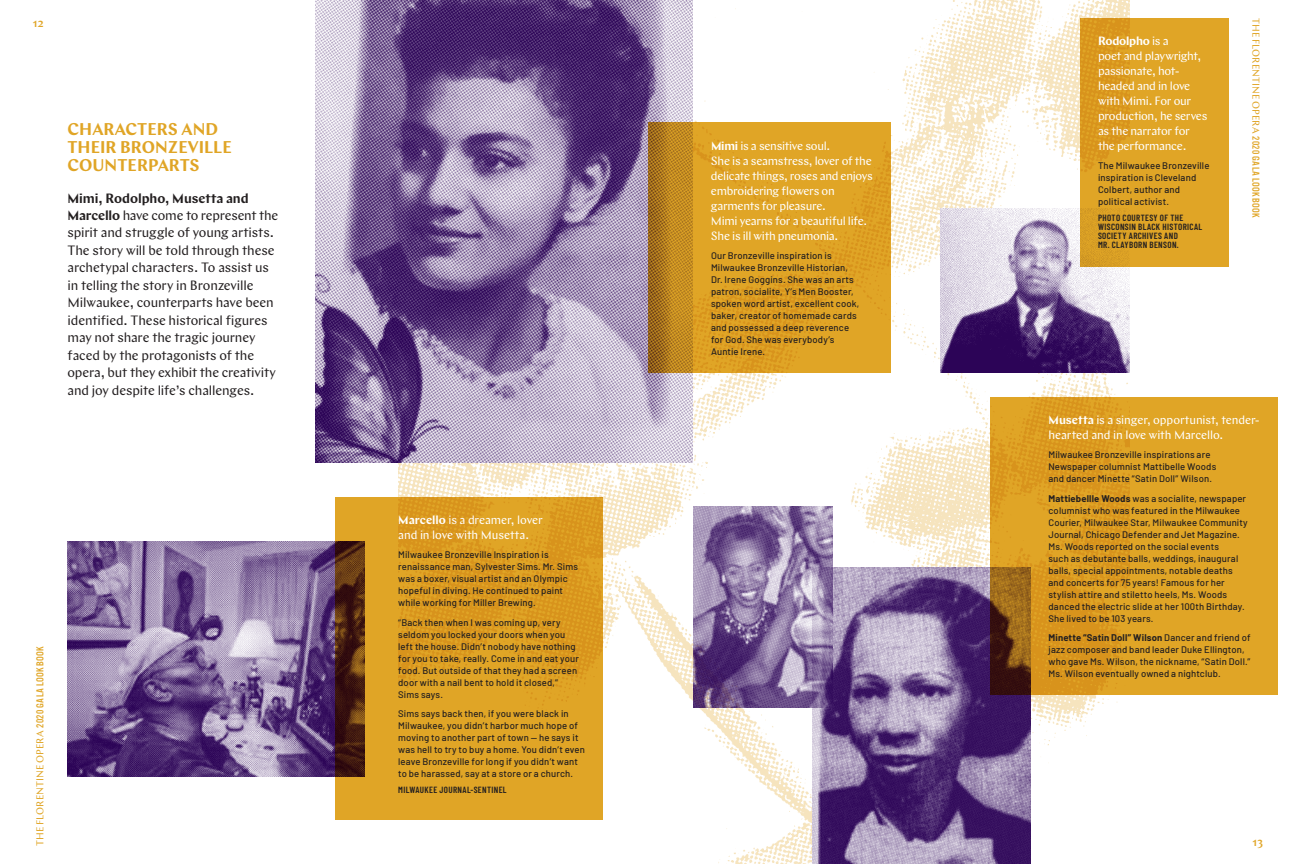
<style>
.page{position:relative;width:1296px;height:864px;background:#fff}
.page>*{position:absolute;margin:0;border:0;box-sizing:border-box;transform-origin:0 0}
.t1{font:600 17px/18px "Chap";color:#e0a526}
.t2{font:13.5px/17.5px "Chap";letter-spacing:-.01em;color:#231f20}
.t3{font:12px/15px "Chap";letter-spacing:-.02em;color:#fff}
.t4{font:500 12px "Chap";color:#e0a526}
.t5{font:10px "Chap";letter-spacing:-.005em;color:#e0a526}
.t6{font:500 9.5px/12px "Barlow";letter-spacing:.015em;color:#231f20}
.t7{font:600 9px/9px "Barlow Condensed";letter-spacing:.04em;color:#231f20}
.s1{font-family:"Alternate Got No 3 D";font-size:10.5px}
.s2{font-weight:600}
.s3{font-weight:700}
</style>
<div class="page">
<img style="left:398px;top:0;width:732px;height:864px">
<img style="left:940px;top:209px;width:190px;height:164px">
<img style="left:68px;top:541px;width:267px;height:235px">
<img style="left:315px;top:0;width:378px;height:462px">
<img style="left:812px;top:568px;width:218px;height:296px">
<div style="left:1080px;top:18px;width:148px;height:248px;background:#e0a526"></div>
<svg style="left:990px;top:397px;width:288px;height:298px;background:#d79b22"></svg>
<svg style="left:648px;top:123px;width:243px;height:250px;background:#d69b23"></svg>
<svg style="left:335px;top:497px;width:268px;height:323px;background:#d19622"></svg>
<img style="left:693px;top:507px;width:139px;height:200px">
<p class="t4" style="left:33px;top:15px;width:13px">12</p>
<p class="t5" style="left:1262px;top:18px;width:201px;rotate:90deg">THE FLORENTINE OPERA <span class="s1">2020 GALA LOOKBOOK</span></p>
<p class="t3" style="left:1098px;top:33px;width:111px"><span class="s2">Rodolpho</span> is a<br>poet and playwright, passionate, hot&shy;headed and in love with Mimi. For our production, he serves as the narrator for the performance.</p>
<p class="t6" style="left:1098px;top:159px;width:113px">The Milwaukee Bronzeville inspiration is Cleveland<br>Colbert, author and political activist.</p>
<p class="t7" style="left:1098px;top:213px;width:106px">PHOTO COURTESY OF THE<br>WISCONSIN BLACK HISTORICAL<br>SOCIETY ARCHIVES AND<br>MR. CLAYBORN BENSON.</p>
<h1 class="t1" style="left:68px;top:120px;width:166px">CHARACTERS AND<br>THEIR BRONZEVILLE<br>COUNTERPARTS</h1>
<p class="t2" style="left:68px;top:189px;width:212px"><span class="s2">Mimi, Rodolpho, Musetta and Marcello</span> have come to represent the spirit and struggle of young artists.<br>The story will be told through these archetypal characters. To assist us in telling the story in Bronzeville Milwaukee, counterparts have been identified. These historical figures may not share the tragic journey faced by the protagonists of the opera, but they exhibit the creativity and joy despite life’s challenges.</p>
<p class="t3" style="left:711px;top:138px;width:164px"><span class="s2">Mimi</span> is a sensitive soul.<br>She is a seamstress, lover of the delicate things, roses and enjoys embroidering flowers on garments for pleasure.<br>Mimi yearns for a beautiful life.<br>She is ill with pneumonia.</p>
<p class="t6" style="left:711px;top:249px;width:150px">Our Bronzeville inspiration is<br>Milwaukee Bronzeville Historian,<br>Dr. Irene Goggins. She was an arts patron, socialite, Y’s Men Booster, spoken word artist, excellent cook, baker, creator of homemade cards and possessed a deep reverence for God. She was everybody’s<br>Auntie Irene.</p>
<p class="t5" style="left:34px;top:846px;width:201px;rotate:-90deg">THE FLORENTINE OPERA <span class="s1">2020 GALA LOOKBOOK</span></p>
<p class="t3" style="left:398px;top:513px;width:146px"><span class="s2">Marcello</span> is a dreamer, lover and in love with Musetta.</p>
<p class="t6" style="left:398px;top:548px;width:181px">Milwaukee Bronzeville Inspiration is renaissance man, Sylvester Sims. Mr. Sims was a boxer, visual artist and an Olympic hopeful in diving. He continued to paint while working for Miller Brewing.</p>
<p class="t6" style="left:398px;top:615px;width:182px">“Back then when I was coming up, very seldom you locked your doors when you left the house. Didn’t nobody have nothing for you to take, really. Come in and eat your food. But outside of that they had a screen door with a nail bent to hold it closed,” Sims says.</p>
<p class="t6" style="left:398px;top:707px;width:188px">Sims says back then, if you were black in Milwaukee, you didn’t harbor much hope of moving to another part of town — he says it was hell to try to buy a home. You didn’t even leave Bronzeville for long if you didn’t want to be harassed, say at a store or a church.</p>
<p class="t7" style="left:398px;top:785px;width:110px">MILWAUKEE JOURNAL-SENTINEL</p>
<p class="t3" style="left:1048px;top:412px;width:213px"><span class="s2">Musetta</span> is a singer, opportunist, tender&shy;hearted and in love with Marcello.</p>
<p class="t6" style="left:1048px;top:448px;width:169px">Milwaukee Bronzeville inspirations are<br>Newspaper columnist Mattibelle Woods and dancer Minette “Satin Doll” Wilson.</p>
<p class="t6" style="left:1048px;top:491px;width:201px"><span class="s3">Mattiebellle Woods</span> was a socialite, newspaper columnist who was featured in the Milwaukee Courier, Milwaukee Star, Milwaukee Community Journal, Chicago Defender and Jet Magazine.<br>Ms. Woods reported on the social events<br>such as debutante balls, weddings, inaugural balls, special appointments, notable deaths and concerts for 75 years! Famous for her stylish attire and stiletto heels, Ms. Woods danced the electric slide at her 100th Birthday.<br>She lived to be 103 years.</p>
<p class="t6" style="left:1048px;top:631px;width:204px"><span class="s3">Minette “Satin Doll” Wilson</span> Dancer and friend of jazz composer and band leader Duke Ellington, who gave Ms. Wilson, the nickname, “Satin Doll.” Ms. Wilson eventually owned a nightclub.</p>
<p class="t4" style="left:1252px;top:834px;width:12px">13</p>
</div>
